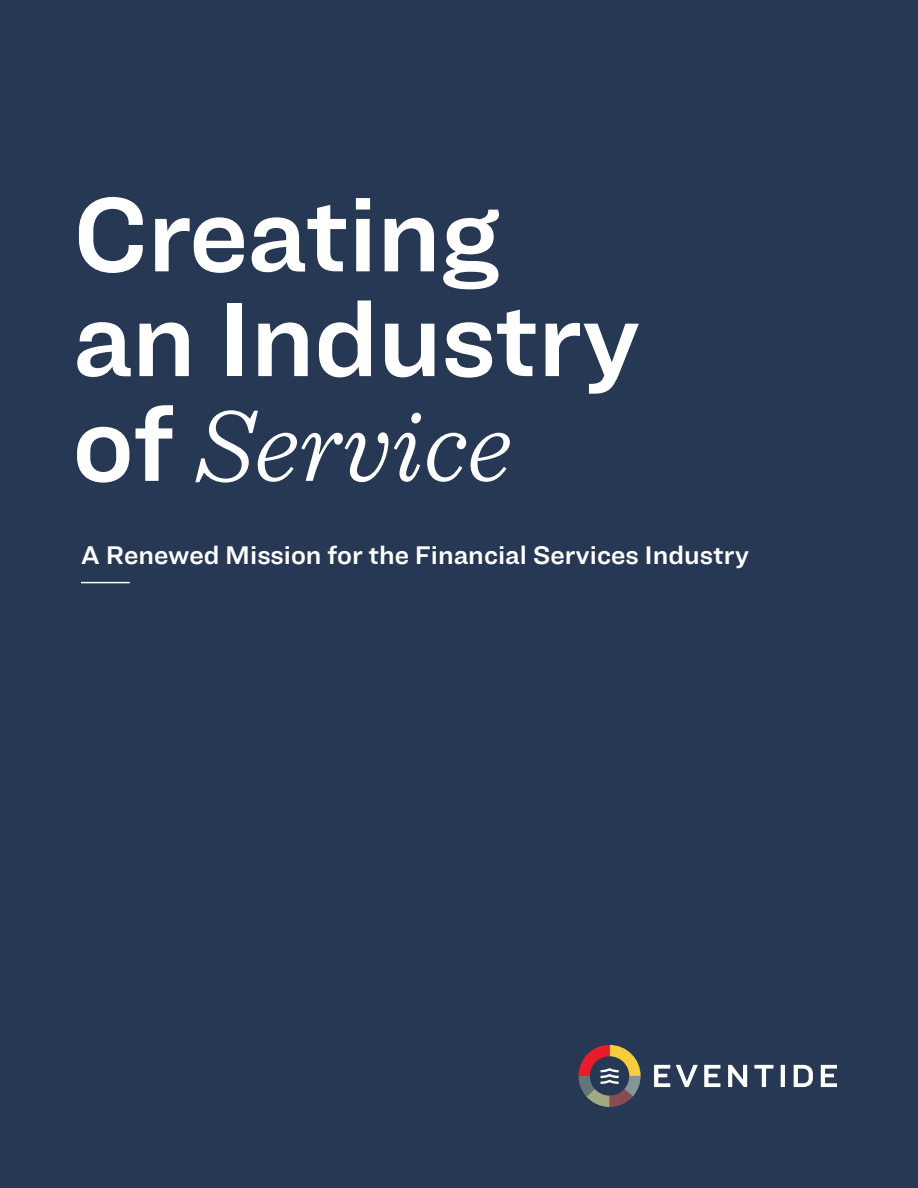
<style>
.page{position:relative;width:918px;height:1188px;background:#273855}
.page>*{position:absolute;margin:0;border:0;box-sizing:border-box;transform-origin:0 0}
.t1{font:109.2px/104.7px "Ringside Regular Semi";letter-spacing:-.01em;color:#fff}
.t2{font:italic 300 106.5px "Sentinel";color:#fff}
.t3{font:26.55px "Ringside Regular Semi";color:#fff}
.s1{font-family:"Ringside Regular Semi";font-weight:400;font-style:normal;font-size:109.2px}
</style>
<div class="page">
<svg style="left:654px;top:1065px;width:16px;height:22px"></svg>
<svg style="left:676px;top:1065px;width:22px;height:22px"></svg>
<svg style="left:704px;top:1065px;width:16px;height:22px"></svg>
<svg style="left:728px;top:1065px;width:19px;height:22px"></svg>
<svg style="left:754px;top:1065px;width:19px;height:22px"></svg>
<svg style="left:781px;top:1065px;width:4px;height:22px"></svg>
<svg style="left:794px;top:1065px;width:19px;height:22px"></svg>
<svg style="left:821px;top:1065px;width:16px;height:22px"></svg>
<svg style="left:579px;top:1045px;width:62px;height:62px"></svg>
<hr style="left:81px;top:582px;width:49px;height:1px;background:#fff">
<p class="t1" style="left:73px;top:179px;width:569px">Creating an Industry</p>
<p class="t2" style="left:73px;top:366px;width:441px"><span class="s1">of</span> Service</p>
<p class="t3" style="left:81px;top:535px;width:670px">A Renewed Mission for the Financial Services Industry</p>
</div>
